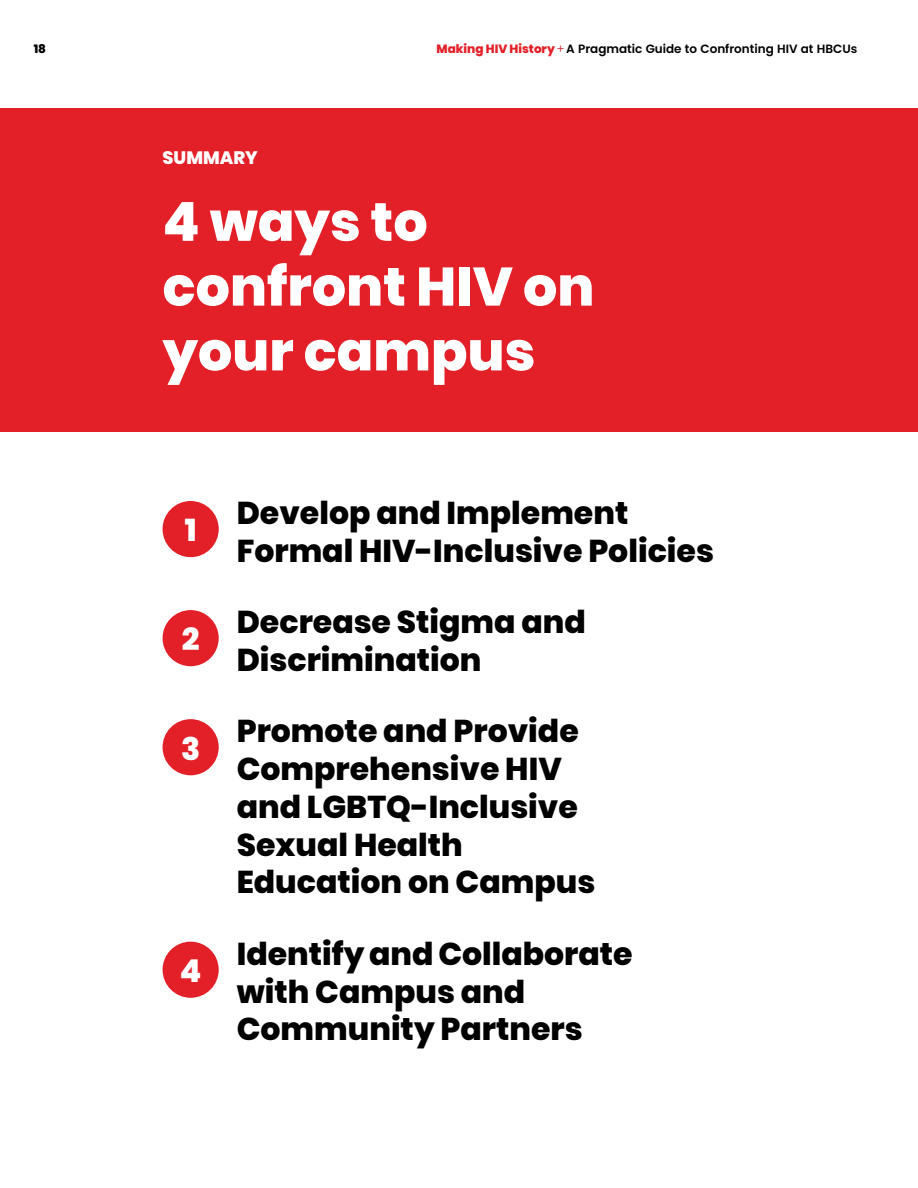
<style>
.page{position:relative;width:918px;height:1188px;background:#fff}
.page>*{position:absolute;margin:0;border:0;box-sizing:border-box;transform-origin:0 0}
.t1{font:800 54px/64.8px "Poppins";color:#fff}
.t2{font:800 31.5px/37.8px "Poppins";color:#000}
.t3{font:800 31.5px "Poppins";color:#fff}
.t4{font:800 18px "Poppins";color:#fff}
.t5{font:600 12px "Poppins";color:#000}
.t6{font:800 12px "Poppins";color:#000}
.s1{font-weight:800;color:#e31f27}
.s2{font-weight:300;color:#e31f27}
</style>
<div class="page">
<div style="left:0;top:108px;width:918px;height:324px;background:#e31f27"></div>
<div style="left:163px;top:501px;width:56px;height:56px;background:#e31f27;border-radius:50%"></div>
<div style="left:163px;top:610px;width:56px;height:56px;background:#e31f27;border-radius:50%"></div>
<div style="left:163px;top:719px;width:56px;height:56px;background:#e31f27;border-radius:50%"></div>
<div style="left:163px;top:942px;width:56px;height:56px;background:#e31f27;border-radius:50%"></div>
<p class="t6" style="left:34px;top:42px;width:14px">18</p>
<p class="t5" style="left:437px;top:42px;width:422px"><span class="s1">Making HIV History</span> <span class="s2">+</span> A Pragmatic Guide to Confronting HIV at HBCUs</p>
<p class="t4" style="left:163px;top:148px;width:97px">SUMMARY</p>
<h1 class="t1" style="left:163px;top:190px;width:433px">4 ways to confront HIV on your campus</h1>
<p class="t3" style="left:185px;top:512px;width:13px">1</p>
<p class="t3" style="left:182px;top:621px;width:19px">2</p>
<p class="t3" style="left:181px;top:730px;width:21px">3</p>
<p class="t3" style="left:180px;top:953px;width:23px">4</p>
<p class="t2" style="left:237px;top:494px;width:479px">Develop and Implement<br>Formal HIV-Inclusive Policies</p>
<p class="t2" style="left:237px;top:603px;width:351px">Decrease Stigma and<br>Discrimination</p>
<p class="t2" style="left:237px;top:712px;width:360px">Promote and Provide<br>Comprehensive HIV and LGBTQ-Inclusive<br>Sexual Health<br>Education on Campus</p>
<p class="t2" style="left:237px;top:935px;width:398px">Identify and Collaborate with Campus and<br>Community Partners</p>
</div>
